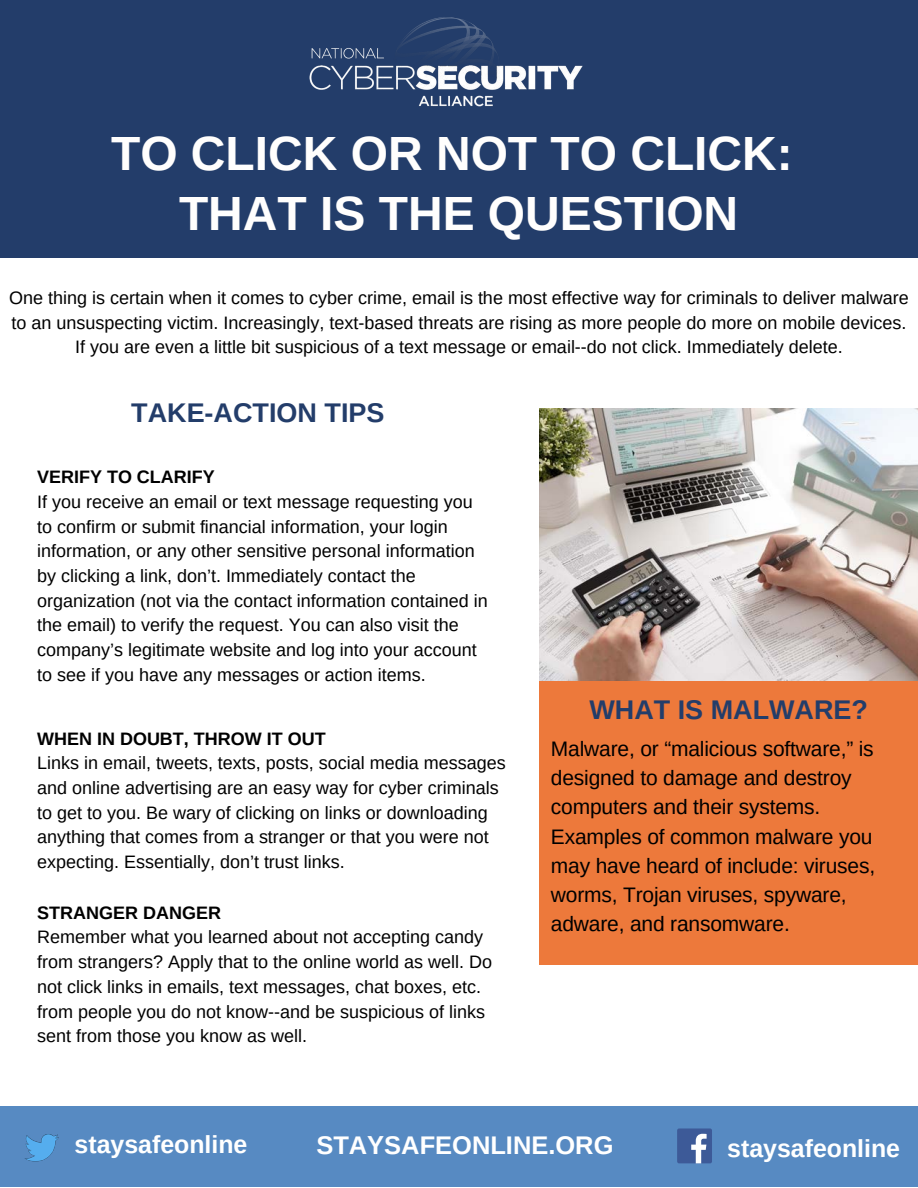
<style>
.page{position:relative;width:918px;height:1188px;background:#fff}
.page>*{position:absolute;margin:0;border:0;box-sizing:border-box;transform-origin:0 0}
.t1{font:700 48px/59.7px "Arimo";color:#fffefd;text-align:center}
.t2{font:700 27px "Arimo";color:#233d6a}
.t3{font:700 25.5px "Arimo";color:#fff}
.t4{font:700 24.9px "Arimo";color:#fff}
.t5{font:21px/29.2px "Arimo";letter-spacing:-.01em;color:#000}
.t6{font:18px/24.6px "Arimo";color:#000}
.t7{font:700 18px "Arimo";color:#000}
</style>
<div class="page">
<div style="left:540px;top:679px;width:378px;height:286px;background:#ed793b"></div>
<div style="left:0;top:0;width:918px;height:258px;background:#233d6a"></div>
<img style="left:540px;top:409px;width:378px;height:272px">
<img style="left:310px;top:17px;width:273px;height:90px">
<div style="left:0;top:1106px;width:918px;height:81px;background:#578ac2"></div>
<div style="left:677px;top:1129px;width:35px;height:34px;background:#3d5a98;border-radius:2px"></div>
<svg style="left:691px;top:1134px;width:16px;height:29px"></svg>
<img style="left:24px;top:1134px;width:35px;height:28px">
<h1 class="t1" style="left:111px;top:124px;width:683px">TO CLICK OR NOT TO CLICK:<br>THAT IS THE QUESTION</h1>
<p class="t6" style="left:9px;top:285px;width:901px;text-align:center">One thing is certain when it comes to cyber crime, email is the most effective way for criminals to deliver malware to an unsuspecting victim. Increasingly, text-based threats are rising as more people do more on mobile devices.<br>If you are even a little bit suspicious of a text message or email--do not click. Immediately delete.</p>
<h2 class="t2" style="left:131px;top:398px;width:255px">TAKE-ACTION TIPS</h2>
<p class="t7" style="left:37px;top:467px;width:179px">VERIFY TO CLARIFY</p>
<p class="t6" style="left:37px;top:489px;width:452px">If you receive an email or text message requesting you to confirm or submit financial information, your login information, or any other sensitive personal information by clicking a link, don’t. Immediately contact the organization (not via the contact information contained in the email) to verify the request. You can also visit the company’s legitimate website and log into your account to see if you have any messages or action items.</p>
<p class="t7" style="left:37px;top:728px;width:290px">WHEN IN DOUBT, THROW IT OUT</p>
<p class="t6" style="left:37px;top:751px;width:470px">Links in email, tweets, texts, posts, social media messages and online advertising are an easy way for cyber criminals to get to you. Be wary of clicking on links or downloading anything that comes from a stranger or that you were not expecting. Essentially, don’t trust links.</p>
<p class="t7" style="left:37px;top:902px;width:185px">STRANGER DANGER</p>
<p class="t6" style="left:37px;top:925px;width:456px">Remember what you learned about not accepting candy from strangers? Apply that to the online world as well. Do not click links in emails, text messages, chat boxes, etc. from people you do not know--and be suspicious of links sent from those you know as well.</p>
<h2 class="t2" style="left:589px;top:695px;width:280px">WHAT IS MALWARE?</h2>
<p class="t5" style="left:551px;top:734px;width:326px">Malware, or “malicious software,” is designed to damage and destroy computers and their systems.<br>Examples of common malware you may have heard of include: viruses, worms, Trojan viruses, spyware, adware, and ransomware.</p>
<h3 class="t4" style="left:75px;top:1131px;width:174px">staysafeonline</h3>
<h3 class="t3" style="left:316px;top:1131px;width:299px">STAYSAFEONLINE.ORG</h3>
<h3 class="t4" style="left:727px;top:1134px;width:174px">staysafeonline</h3>
</div>
